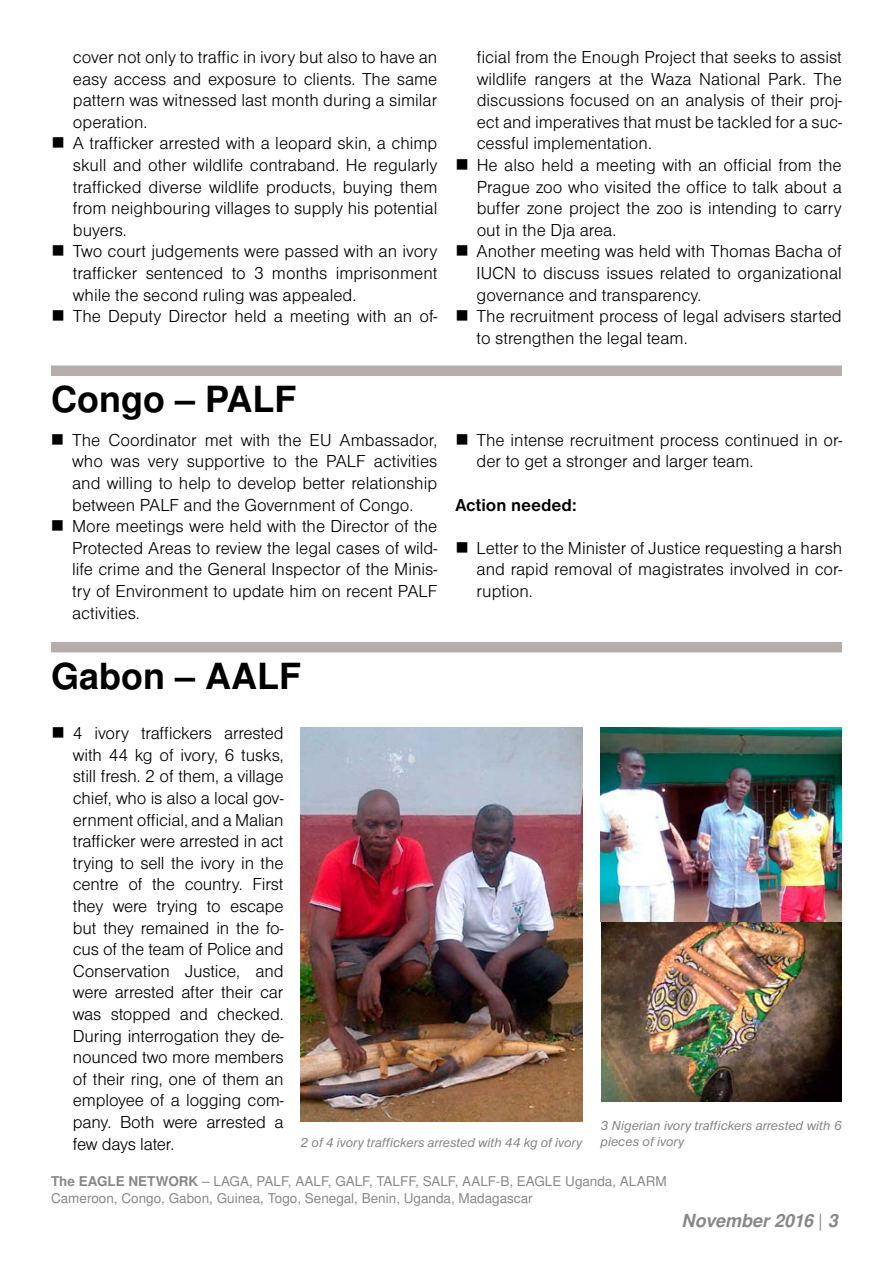
<style>
.page{position:relative;width:893px;height:1263px;background:#fff}
.page>*{position:absolute;margin:0;border:0;box-sizing:border-box;transform-origin:0 0}
.t1{font:700 36px "Nimbus Sans LOT";color:#000}
.t2{font:18px/21.6px "Nimbus Sans DOT Ligh";color:#000}
.t3{font:italic 700 18px "Nimbus Sans LOT";color:#87888a}
.t4{font:700 18px "Nimbus Sans DOT";color:#000}
.t5{font:13.5px/16.2px "Nimbus Sans LOT";color:#87888a}
.t6{font:italic 13.5px/16.2px "Nimbus Sans DOT";color:#87888a}
.s1{font-weight:700}
.s2{font-weight:400;font-style:normal}
</style>
<div class="page">
<div style="left:51px;top:365px;width:791px;height:11px;background:#b5adaa"></div>
<div style="left:51px;top:642px;width:791px;height:10px;background:#b5adaa"></div>
<img style="left:600px;top:727px;width:242px;height:375px">
<img style="left:301px;top:727px;width:281px;height:394px">
<p class="t2" style="left:73px;top:47px;width:366px">cover not only to traffic in ivory but also to have an easy access and exposure to clients. The same pattern was witnessed last month during a similar operation.<br>A trafficker arrested with a leopard skin, a chimp skull and other wildlife contraband. He regularly trafficked diverse wildlife products, buying them from neighbouring villages to supply his potential buyers.<br>Two court judgements were passed with an ivory trafficker sentenced to 3 months imprisonment while the second ruling was appealed.<br>The Deputy Director held a meeting with an of-</p>
<p class="t2" style="left:477px;top:47px;width:367px">ficial from the Enough Project that seeks to assist wildlife rangers at the Waza National Park. The discussions focused on an analysis of their proj&shy;ect and imperatives that must be tackled for a suc&shy;cessful implementation.<br>He also held a meeting with an official from the Prague zoo who visited the office to talk about a buffer zone project the zoo is intending to carry out in the Dja area.<br>Another meeting was held with Thomas Bacha of IUCN to discuss issues related to organizational governance and transparency.<br>The recruitment process of legal advisers started to strengthen the legal team.</p>
<h1 class="t1" style="left:51px;top:378px;width:247px">Congo – PALF</h1>
<p class="t2" style="left:72px;top:429px;width:367px">The Coordinator met with the EU Ambassador, who was very supportive to the PALF activities and willing to help to develop better relationship between PALF and the Government of Congo.<br>More meetings were held with the Director of the Protected Areas to review the legal cases of wild&shy;life crime and the General Inspector of the Minis&shy;try of Environment to update him on recent PALF activities.</p>
<p class="t2" style="left:477px;top:429px;width:367px">The intense recruitment process continued in or&shy;der to get a stronger and larger team.</p>
<p class="t4" style="left:455px;top:494px;width:123px">Action needed:</p>
<p class="t2" style="left:477px;top:537px;width:367px;text-align:justify">Letter to the Minister of Justice requesting a harsh and rapid removal of magistrates involved in cor&shy;ruption.</p>
<h1 class="t1" style="left:51px;top:654px;width:252px">Gabon – AALF</h1>
<p class="t2" style="left:73px;top:723px;width:212px;text-align:justify">4 ivory traffickers arrested with 44 kg of ivory, 6 tusks, still fresh. 2 of them, a village chief, who is also a local gov&shy;ernment official, and a Malian trafficker were arrested in act trying to sell the ivory in the centre of the country. First they were trying to escape but they remained in the fo&shy;cus of the team of Police and Conservation Justice, and were arrested after their car was stopped and checked.<br>During interrogation they de&shy;nounced two more members of their ring, one of them an employee of a logging com&shy;pany. Both were arrested a few days later.</p>
<p class="t6" style="left:301px;top:1134px;width:283px">2 of 4 ivory traffickers arrested with 44 kg of ivory</p>
<p class="t6" style="left:600px;top:1117px;width:243px">3 Nigerian ivory traffickers arrested with 6 pieces of ivory</p>
<p class="t5" style="left:51px;top:1174px;width:617px"><span class="s1">The EAGLE NETWORK</span> – LAGA, PALF, AALF, GALF, TALFF, SALF, AALF-B, EAGLE Uganda, ALARM<br>Cameroon, Congo, Gabon, Guinea, Togo, Senegal, Benin, Uganda, Madagascar</p>
<p class="t3" style="left:681px;top:1210px;width:158px">November 2016 <span class="s2">|</span> 3</p>
</div>
